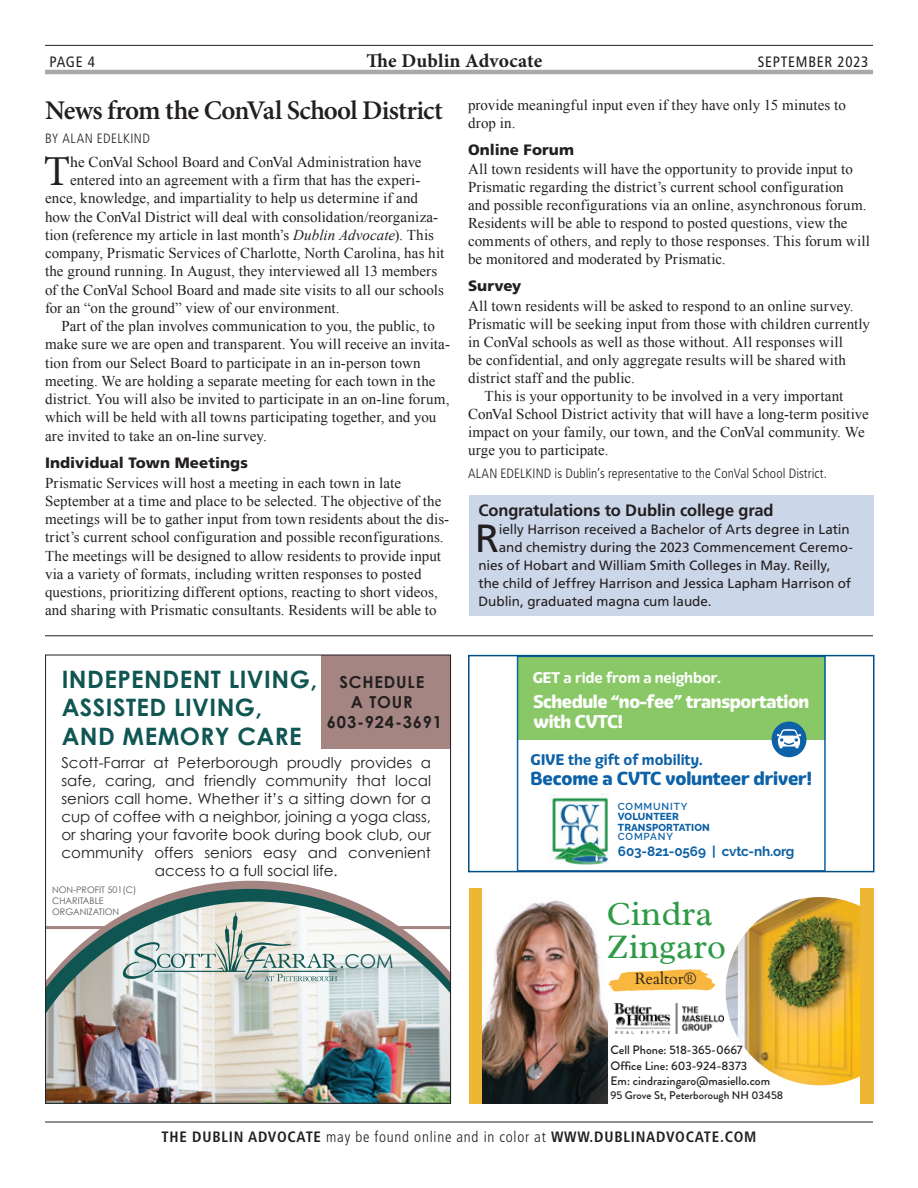
<style>
.page{position:relative;width:918px;height:1188px;background:#fff}
.page>*{position:absolute;margin:0;border:0;box-sizing:border-box;transform-origin:0 0}
.t1{font:42.75px "Minion Pro";color:#231f20}
.t2{font:39.3px "Frutiger LT Std";color:#231f20}
.t3{font:34.8px/32.7px "Radley";color:#2f9a46}
.t4{font:600 27px "Minion Pro";letter-spacing:-.03em;color:#231f20}
.t5{font:700 24px/28.8px "Century Gothic";letter-spacing:.02em;color:#0f5653}
.t6{font:700 19.5px "Minion Pro";letter-spacing:.01em;color:#231f20}
.t7{font:18.9px "Century Gothic";color:#0f5653}
.t8{font:900 18.45px "Eigerdals";letter-spacing:-.01em;color:#0d61a6}
.t9{font:900 18px/19.5px "Eigerdals";letter-spacing:-.02em;color:#fff}
.t10{font:700 16.5px "Frutiger LT Std";letter-spacing:-.01em;color:#231f20}
.t11{font:700 16.5px/19.8px "Century Gothic";letter-spacing:.05em;color:#231f20;text-align:center}
.t12{font:16.05px "Cardo";color:#231f20}
.t13{font:15px/18.3px "Times New Roman";letter-spacing:.005em;color:#231f20}
.t14{font:15px/18px "Century Gothic";color:#231f20;text-align:center}
.t15{font:700 condensed 15px "Frutiger LT Std";letter-spacing:.05em;color:#231f20}
.t16{font:900 15px "Frutiger LT Std";letter-spacing:.005em;color:#231f20}
.t17{font:700 15px "Eigerdals";color:#0d61a6}
.t18{font:700 15px "Eigerdals";letter-spacing:-.01em;color:#fff}
.t19{font:condensed 15px "Frutiger LT Std";letter-spacing:.05em;color:#231f20}
.t20{font:13.5px "Frutiger LT Std";letter-spacing:-.005em;color:#231f20}
.t21{font:300 condensed 13.5px "Frutiger LT Std";letter-spacing:.01em;color:#231f20}
.t22{font:700 13.5px "Raleway";letter-spacing:-.01em;color:#0d61a6}
.t23{font:300 condensed 13.5px "Frutiger LT Std";letter-spacing:.035em;color:#231f20}
.t24{font:500 12.15px/15.3px "Brandon Grotesque";color:#231f20}
.t25{font:500 11.1px "Brandon Grotesque";color:#231f20}
.t26{font:800 10.05px/10.5px "Raleway";letter-spacing:.01em;color:#0d61a6}
.t27{font:600 10.05px "Raleway";letter-spacing:.08em;color:#0d61a6}
.t28{font:9px/10.8px "Century Gothic";color:#57585a}
.s1{font-family:"Minion Pro";font-weight:500}
.s2{font-style:italic}
.s3{font-weight:900}
.s4{font-weight:300}
</style>
<div class="page">
<hr style="left:45px;top:45px;width:828px;height:1px;background:#231f20">
<hr style="left:45px;top:70px;width:828px;height:4px;background:#a8a9ad">
<hr style="left:45px;top:1122px;width:828px;height:1px;background:#231f20">
<hr style="left:45px;top:635px;width:828px;height:1px;background:#231f20">
<div style="left:469px;top:888px;width:405px;height:216px;background:#eeb635"></div>
<div style="left:482px;top:888px;width:378px;height:216px;background:#fff"></div>
<img style="left:482px;top:901px;width:125px;height:203px">
<img style="left:726px;top:897px;width:134px;height:188px">
<img style="left:614px;top:1003px;width:109px;height:30px">
<svg style="left:608px;top:969px;width:107px;height:23px"></svg>
<svg style="left:186px;top:881px;width:130px;height:8px"></svg>
<svg style="left:148px;top:889px;width:207px;height:13px;fill:#165855"></svg>
<img style="left:47px;top:902px;width:402px;height:199px">
<svg style="left:123px;top:912px;width:214px;height:69px"></svg>
<div style="left:321px;top:655px;width:130px;height:94px;background:#a48581"></div>
<div style="left:517px;top:656px;width:309px;height:84px;background:#8ac867"></div>
<div style="left:772px;top:722px;width:35px;height:35px;background:#0d61a6;border-radius:50%"></div>
<svg style="left:777px;top:729px;width:24px;height:19px"></svg>
<img style="left:549px;top:793px;width:59px;height:72px">
<div style="left:517px;top:656px;width:309px;height:216px;border:2px solid #0d61a6"></div>
<div style="left:468px;top:655px;width:406px;height:217px;border:2px solid #004f89"></div>
<div style="left:470px;top:495px;width:404px;height:120px;background:#cbd6e8"></div>
<p class="t19" style="left:50px;top:53px;width:47px">PAGE 4</p>
<h3 class="t6" style="left:367px;top:47px;width:177px">The Dublin Advocate</h3>
<p class="t19" style="left:758px;top:53px;width:112px">SEPTEMBER 2023</p>
<h3 class="t4" style="left:45px;top:91px;width:400px">News from the ConVal School District</h3>
<p class="t23" style="left:45px;top:131px;width:106px">BY ALAN EDELKIND</p>
<h1 class="t1" style="left:44px;top:143px;width:28px">T</h1>
<p class="t13" style="left:70px;top:153px;width:353px"><span class="s1">h</span>e ConVal School Board and ConVal Administration have</p>
<p class="t13" style="left:70px;top:171px;width:352px">entered into an agreement with a firm that has the experi-</p>
<p class="t13" style="left:45px;top:189px;width:375px">ence, knowledge, and impartiality to help us determine if and</p>
<p class="t13" style="left:45px;top:207px;width:395px">how the ConVal District will deal with consolidation/reorganiza-</p>
<p class="t13" style="left:45px;top:225px;width:391px">tion (reference my article in last month’s <span class="s2">Dublin Advocate</span>). This</p>
<p class="t13" style="left:45px;top:244px;width:401px">company, Prismatic Services of Charlotte, North Carolina, has hit</p>
<p class="t13" style="left:45px;top:262px;width:394px">the ground running. In August, they interviewed all 13 members</p>
<p class="t13" style="left:45px;top:280px;width:400px">of the ConVal School Board and made site visits to all our schools</p>
<p class="t13" style="left:45px;top:299px;width:296px">for an “on the ground” view of our environment.</p>
<p class="t13" style="left:62px;top:317px;width:375px">Part of the plan involves communication to you, the public, to</p>
<p class="t13" style="left:45px;top:335px;width:406px">make sure we are open and transparent. You will receive an invita-</p>
<p class="t13" style="left:45px;top:353px;width:377px">tion from our Select Board to participate in an in-person town</p>
<p class="t13" style="left:45px;top:372px;width:392px">meeting. We are holding a separate meeting for each town in the</p>
<p class="t13" style="left:45px;top:390px;width:406px">district. You will also be invited to participate in an on-line forum,</p>
<p class="t13" style="left:45px;top:408px;width:393px">which will be held with all towns participating together, and you</p>
<p class="t13" style="left:45px;top:426px;width:223px">are invited to take an on-line survey.</p>
<p class="t16" style="left:45px;top:454px;width:204px">Individual Town Meetings</p>
<p class="t13" style="left:45px;top:473px;width:406px">Prismatic Services will host a meeting in each town in late September at a time and place to be selected. The objective of the meetings will be to gather input from town residents about the dis&shy;trict’s current school configuration and possible reconfigurations.<br>The meetings will be designed to allow residents to provide input via a variety of formats, including written responses to posted questions, prioritizing different options, reacting to short videos, and sharing with Prismatic consultants. Residents will be able to</p>
<p class="t13" style="left:468px;top:95px;width:380px">provide meaningful input even if they have only 15 minutes to drop in.</p>
<p class="t16" style="left:468px;top:140px;width:108px">Online Forum</p>
<p class="t13" style="left:468px;top:160px;width:403px">All town residents will have the opportunity to provide input to Prismatic regarding the district’s current school configuration<br>and possible reconfigurations via an online, asynchronous forum.<br>Residents will be able to respond to posted questions, view the comments of others, and reply to those responses. This forum will be monitored and moderated by Prismatic.</p>
<p class="t16" style="left:468px;top:277px;width:55px">Survey</p>
<p class="t13" style="left:468px;top:296px;width:387px">All town residents will be asked to respond to an online survey.</p>
<p class="t13" style="left:468px;top:314px;width:404px">Prismatic will be seeking input from those with children currently</p>
<p class="t13" style="left:468px;top:332px;width:376px">in ConVal schools as well as those without. All responses will</p>
<p class="t13" style="left:468px;top:350px;width:379px">be confidential, and only aggregate results will be shared with</p>
<p class="t13" style="left:468px;top:368px;width:168px">district staff and the public.</p>
<p class="t13" style="left:485px;top:386px;width:360px">This is your opportunity to be involved in a very important</p>
<p class="t13" style="left:468px;top:404px;width:402px">ConVal School District activity that will have a long-term positive</p>
<p class="t13" style="left:468px;top:422px;width:398px">impact on your family, our town, and the ConVal community. We</p>
<p class="t13" style="left:468px;top:440px;width:142px">urge you to participate.</p>
<p class="t21" style="left:468px;top:466px;width:361px">ALAN EDELKIND is Dublin’s representative to the ConVal School District.</p>
<p class="t10" style="left:478px;top:501px;width:297px">Congratulations to Dublin college grad</p>
<h2 class="t2" style="left:475px;top:516px;width:26px">R</h2>
<p class="t20" style="left:499px;top:522px;width:353px">ielly Harrison received a Bachelor of Arts degree in Latin</p>
<p class="t20" style="left:499px;top:540px;width:356px">and chemistry during the 2023 Commencement Ceremo-</p>
<p class="t20" style="left:479px;top:558px;width:353px">nies of Hobart and William Smith Colleges in May. Reilly,</p>
<p class="t20" style="left:479px;top:576px;width:374px">the child of Jeffrey Harrison and Jessica Lapham Harrison of</p>
<p class="t20" style="left:479px;top:594px;width:235px">Dublin, graduated magna cum laude.</p>
<h3 class="t5" style="left:62px;top:663px;width:257px">INDEPENDENT LIVING,<br>ASSISTED LIVING,<br>AND MEMORY CARE</h3>
<p class="t14" style="left:62px;top:753px;width:371px">Scott-Farrar at Peterborough proudly provides a safe, caring, and friendly community that local seniors call home. Whether it’s a sitting down for a cup of coffee with a neighbor, joining a yoga class, or sharing your favorite book during book club, our community offers seniors easy and convenient access to a full social life.</p>
<p class="t11" style="left:327px;top:671px;width:117px">SCHEDULE<br>A TOUR<br>603-924-3691</p>
<p class="t28" style="left:52px;top:884px;width:86px">NON-PROFIT 501(C)<br>CHARITABLE<br>ORGANIZATION</p>
<p class="t7" style="left:339px;top:948px;width:56px">.COM</p>
<p class="t18" style="left:533px;top:669px;width:190px"><span class="s3">GET</span> a ride from a neighbor.</p>
<p class="t9" style="left:534px;top:692px;width:277px">Schedule “no-fee” transportation with CVTC!</p>
<p class="t17" style="left:531px;top:751px;width:173px"><span class="s3">GIVE</span> the gift of mobility.</p>
<p class="t8" style="left:531px;top:767px;width:283px">Become a CVTC volunteer driver!</p>
<p class="t27" style="left:618px;top:801px;width:71px">COMMUNITY</p>
<p class="t26" style="left:618px;top:811px;width:93px">VOLUNTEER<br>TRANSPORTATION</p>
<p class="t27" style="left:618px;top:831px;width:57px">COMPANY</p>
<p class="t22" style="left:618px;top:844px;width:178px">603-821-0569 | cvtc-nh.org</p>
<h3 class="t3" style="left:607px;top:897px;width:121px">Cindra<br>Zingaro</h3>
<p class="t12" style="left:635px;top:966px;width:64px">Realtor®</p>
<p class="t24" style="left:610px;top:1043px;width:161px">Cell Phone: 518-365-0667<br>Office Line: 603-924-8373<br>Em: cindrazingaro@masiello.com</p>
<p class="t25" style="left:610px;top:1087px;width:174px">95 Grove St, Peterborough NH 03458</p>
<p class="t15" style="left:161px;top:1128px;width:597px">THE DUBLIN ADVOCATE <span class="s4">may be found online and in color at</span> WWW.DUBLINADVOCATE.COM</p>
</div>
